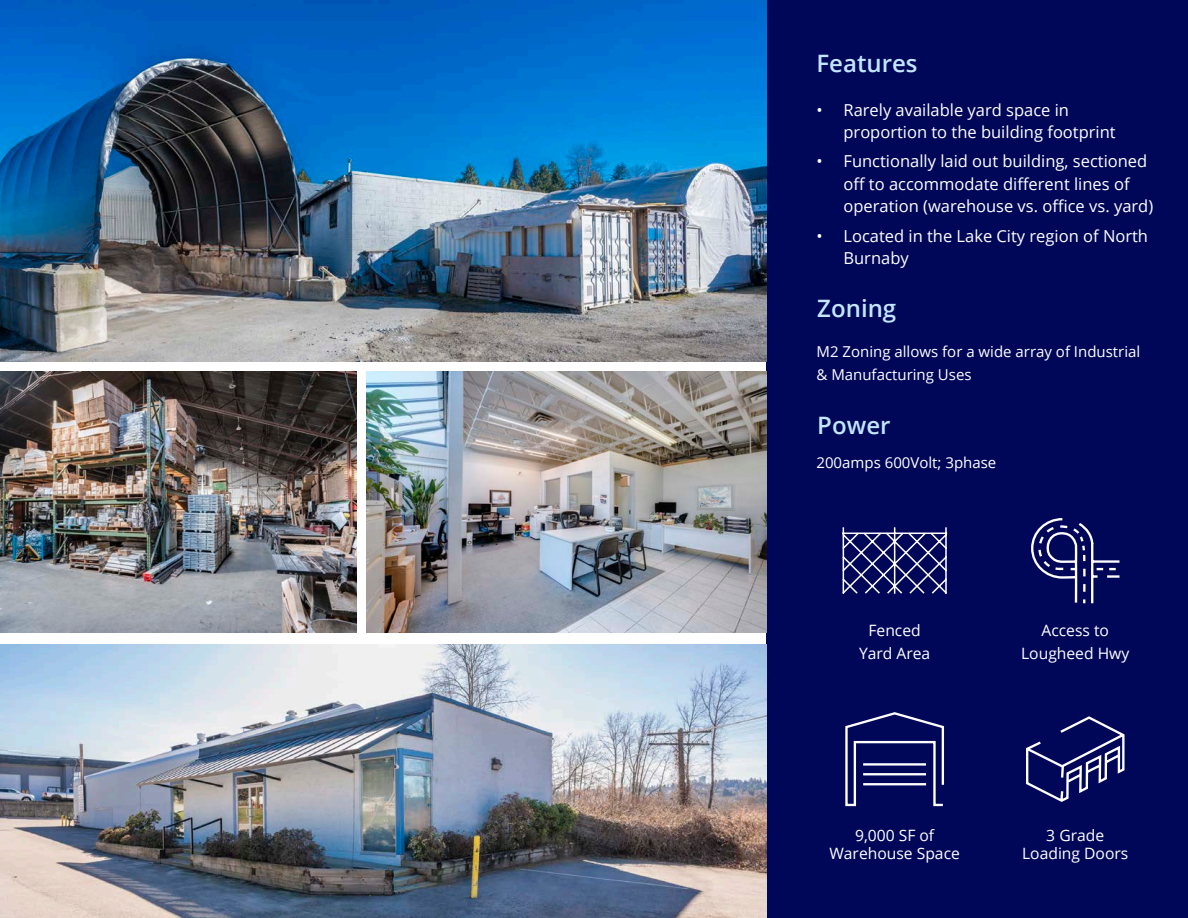
<style>
.page{position:relative;width:1188px;height:918px;background:#fff}
.page>*{position:absolute;margin:0;border:0;box-sizing:border-box;transform-origin:0 0}
.t1{font:600 24px "Open Sans";color:#c3e6ff}
.t2{font:16.5px/22.5px "Open Sans";color:#fff}
.Body_Text_-_White_CMYK{font:15.6px/23.5px "Open Sans";color:#fff;text-align:center}
.Body_Text_-_White_CMYK-2{font:15px/22.5px "Open Sans";color:#fff}
</style>
<div class="page">
<div style="left:767px;top:0;width:421px;height:918px;background:#000759"></div>
<svg style="left:1031px;top:518px;width:89px;height:86px"></svg>
<img style="left:0;top:0;width:767px;height:362px">
<img style="left:0;top:371px;width:357px;height:262px">
<svg style="left:845px;top:712px;width:99px;height:95px"></svg>
<hr style="left:863px;top:763px;width:63px;height:3px;background:#fff">
<hr style="left:863px;top:773px;width:63px;height:2px;background:#fff">
<hr style="left:863px;top:783px;width:63px;height:2px;background:#fff">
<svg style="left:1026px;top:716px;width:99px;height:86px"></svg>
<svg style="left:842px;top:527px;width:106px;height:67px"></svg>
<img style="left:366px;top:371px;width:401px;height:262px">
<img style="left:0;top:644px;width:767px;height:274px">
<p class="t1" style="left:816px;top:47px;width:103px">Features</p>
<p class="t2" style="left:843px;top:98px;width:274px;text-indent:-27px">• Rarely available yard space in proportion to the building footprint</p>
<p class="t2" style="left:843px;top:150px;width:311px;text-indent:-27px">• Functionally laid out building, sectioned off to accommodate different lines of operation (warehouse vs. office vs. yard)</p>
<p class="t2" style="left:843px;top:224px;width:306px;text-indent:-27px">• Located in the Lake City region of North<br>Burnaby</p>
<p class="t1" style="left:817px;top:292px;width:80px">Zoning</p>
<p class="Body_Text_-_White_CMYK-2" style="left:816px;top:340px;width:325px">M2 Zoning allows for a wide array of Industrial &amp; Manufacturing Uses</p>
<p class="t1" style="left:817px;top:409px;width:75px">Power</p>
<p class="Body_Text_-_White_CMYK-2" style="left:816px;top:451px;width:181px">200amps 600Volt; 3phase</p>
<p class="Body_Text_-_White_CMYK" style="left:859px;top:618px;width:73px">Fenced<br>Yard Area</p>
<p class="Body_Text_-_White_CMYK" style="left:1021px;top:618px;width:110px">Access to<br>Lougheed Hwy</p>
<p class="Body_Text_-_White_CMYK" style="left:829px;top:825px;width:132px;line-height:18.8px">9,000 SF of<br>Warehouse Space</p>
<p class="Body_Text_-_White_CMYK" style="left:1022px;top:825px;width:108px;line-height:18.8px">3 Grade<br>Loading Doors</p>
</div>
